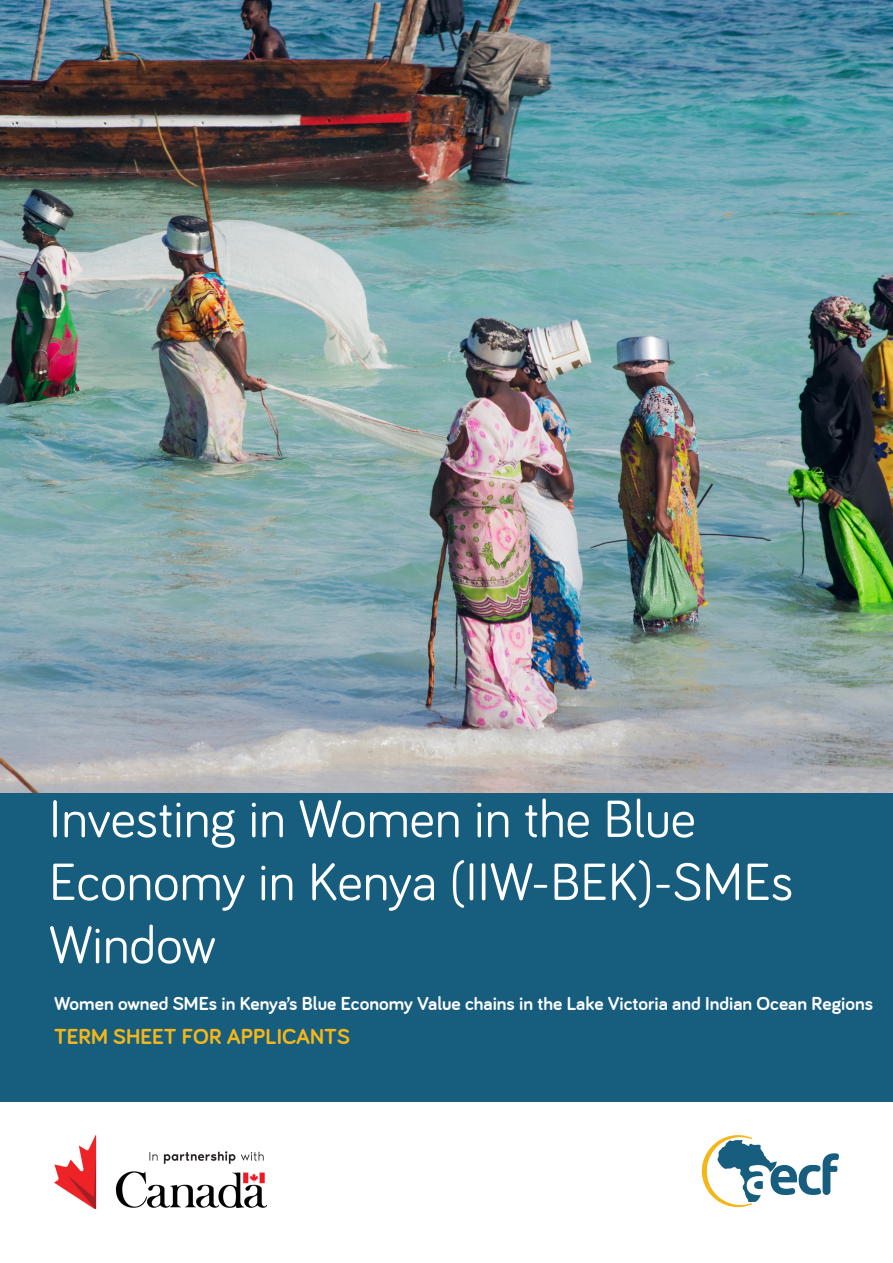
<style>
.page{position:relative;width:893px;height:1263px;background:#fff}
.page>*{position:absolute;margin:0;border:0;box-sizing:border-box;transform-origin:0 0}
.t1{font:54px/63px "Bariol";color:#fff}
.t2{font:700 22.5px "Bariol";color:#f4b71a}
.t3{font:700 19.5px "Bariol";color:#fff}
</style>
<div class="page">
<div style="left:0;top:781px;width:893px;height:321px;background:#175d7e"></div>
<img style="left:0;top:0;width:893px;height:792px">
<svg style="left:702px;top:1135px;width:137px;height:72px"></svg>
<img style="left:54px;top:1135px;width:212px;height:74px">
<p class="t1" style="left:49px;top:787px;width:746px">Investing in Women in the Blue<br>Economy in Kenya (IIW-BEK)-SMEs<br>Window</p>
<p class="t3" style="left:54px;top:993px;width:821px">Women owned SMEs in Kenya’s Blue Economy Value chains in the Lake Victoria and Indian Ocean Regions</p>
<p class="t2" style="left:54px;top:1023px;width:297px">TERM SHEET FOR APPLICANTS</p>
</div>
